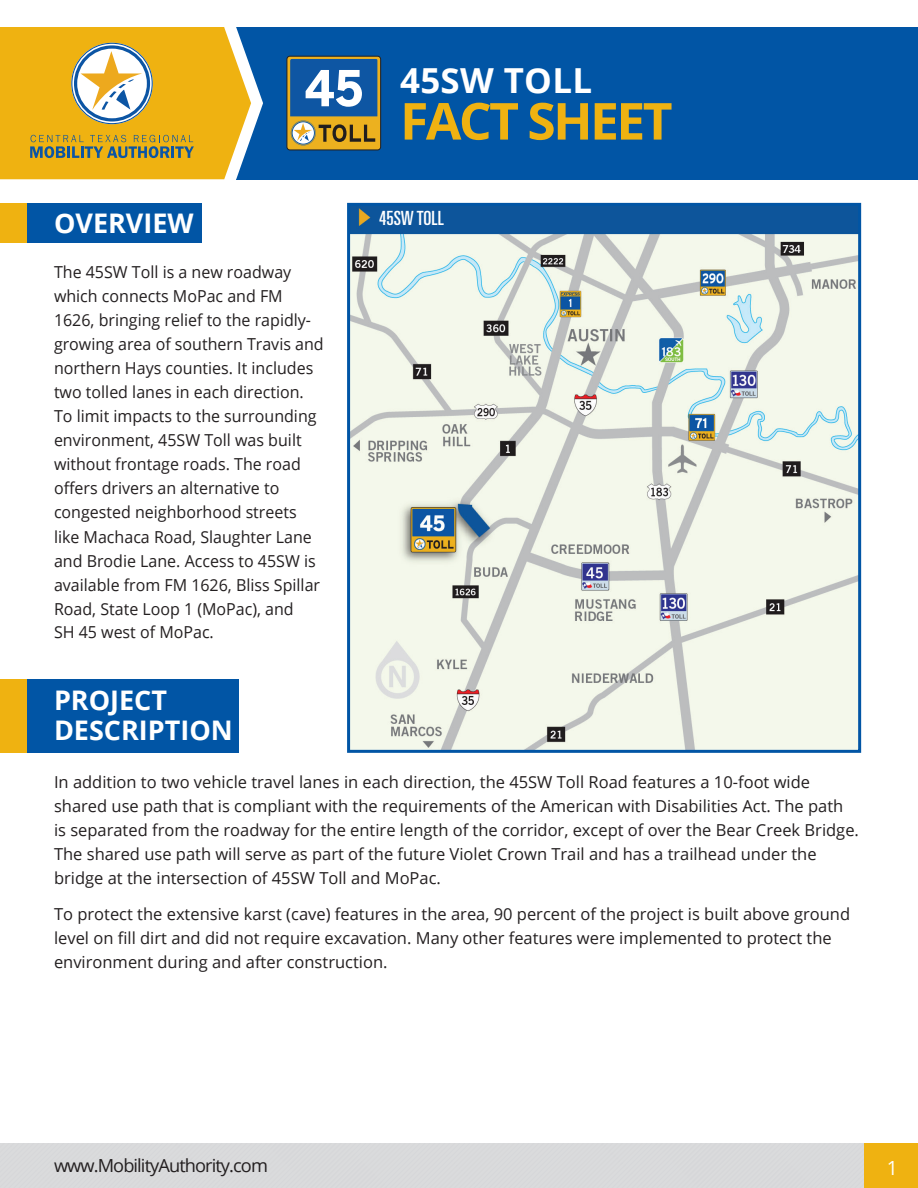
<style>
.page{position:relative;width:918px;height:1188px;background:#fff}
.page>*{position:absolute;margin:0;border:0;box-sizing:border-box;transform-origin:0 0}
.t1{font:700 51px "Open Sans";letter-spacing:-.05em;color:#efb211}
.t2{font:700 34.5px "Open Sans";letter-spacing:.01em;color:#fff}
.t3{font:700 27px/30px "Open Sans";color:#fff}
.t4{font:ultra-condensed 19.65px "Univers";color:#fff}
.t5{font:19.5px "Open Sans";color:#fff}
.t6{font:18px "Open Sans";letter-spacing:-.05em;color:#231f20}
.t7{font:16.5px/24px "Open Sans";color:#231f20}
</style>
<div class="page">
<div style="left:5px;top:203px;width:197px;height:40px;background:#0155a5"></div>
<div style="left:0;top:203px;width:27px;height:40px;background:#efb211"></div>
<div style="left:5px;top:679px;width:234px;height:73px;background:#0155a5"></div>
<div style="left:0;top:679px;width:27px;height:73px;background:#efb211"></div>
<div style="left:0;top:1143px;width:864px;height:45px;background:#d9d9db"></div>
<div style="left:864px;top:1143px;width:54px;height:45px;background:#efb211"></div>
<div style="left:236px;top:27px;width:682px;height:152px;background:#0155a5"></div>
<svg style="left:0;top:27px;width:265px;height:153px"></svg>
<div style="left:287px;top:56px;width:94px;height:94px;background:#ecb11f;border-radius:3px"></div>
<div style="left:287px;top:56px;width:94px;height:94px;border:1px solid #231f20;border-radius:3px"></div>
<svg style="left:290px;top:59px;width:88px;height:86px"></svg>
<img style="left:351px;top:207px;width:506px;height:542px">
<div style="left:374px;top:207px;width:83px;height:23px;background:#0d559b"></div>
<div style="left:347px;top:203px;width:514px;height:550px;border:3px solid #0155a5"></div>
<h3 class="t3" style="left:54px;top:208px;width:141px">OVERVIEW</h3>
<p class="t7" style="left:54px;top:260px;width:271px">The 45SW Toll is a new roadway which connects MoPac and FM<br>1626, bringing relief to the rapidly&shy;growing area of southern Travis and northern Hays counties. It includes two tolled lanes in each direction.<br>To limit impacts to the surrounding environment, 45SW Toll was built without frontage roads. The road offers drivers an alternative to congested neighborhood streets like Machaca Road, Slaughter Lane and Brodie Lane. Access to 45SW is available from FM 1626, Bliss Spillar<br>Road, State Loop 1 (MoPac), and<br>SH 45 west of MoPac.</p>
<h2 class="t2" style="left:400px;top:56px;width:194px">45SW TOLL</h2>
<h1 class="t1" style="left:400px;top:85px;width:274px">FACT SHEET</h1>
<p class="t4" style="left:379px;top:207px;width:66px">45SW TOLL</p>
<h3 class="t3" style="left:54px;top:685px;width:180px">PROJECT<br>DESCRIPTION</h3>
<p class="t7" style="left:54px;top:770px;width:806px">In addition to two vehicle travel lanes in each direction, the 45SW Toll Road features a 10-foot wide shared use path that is compliant with the requirements of the American with Disabilities Act. The path is separated from the roadway for the entire length of the corridor, except of over the Bear Creek Bridge.<br>The shared use path will serve as part of the future Violet Crown Trail and has a trailhead under the bridge at the intersection of 45SW Toll and MoPac.</p>
<p class="t7" style="left:54px;top:902px;width:798px">To protect the extensive karst (cave) features in the area, 90 percent of the project is built above ground level on fill dirt and did not require excavation. Many other features were implemented to protect the environment during and after construction.</p>
<p class="t6" style="left:54px;top:1153px;width:215px">www.MobilityAuthority.com</p>
<p class="t5" style="left:887px;top:1154px;width:13px">1</p>
</div>
